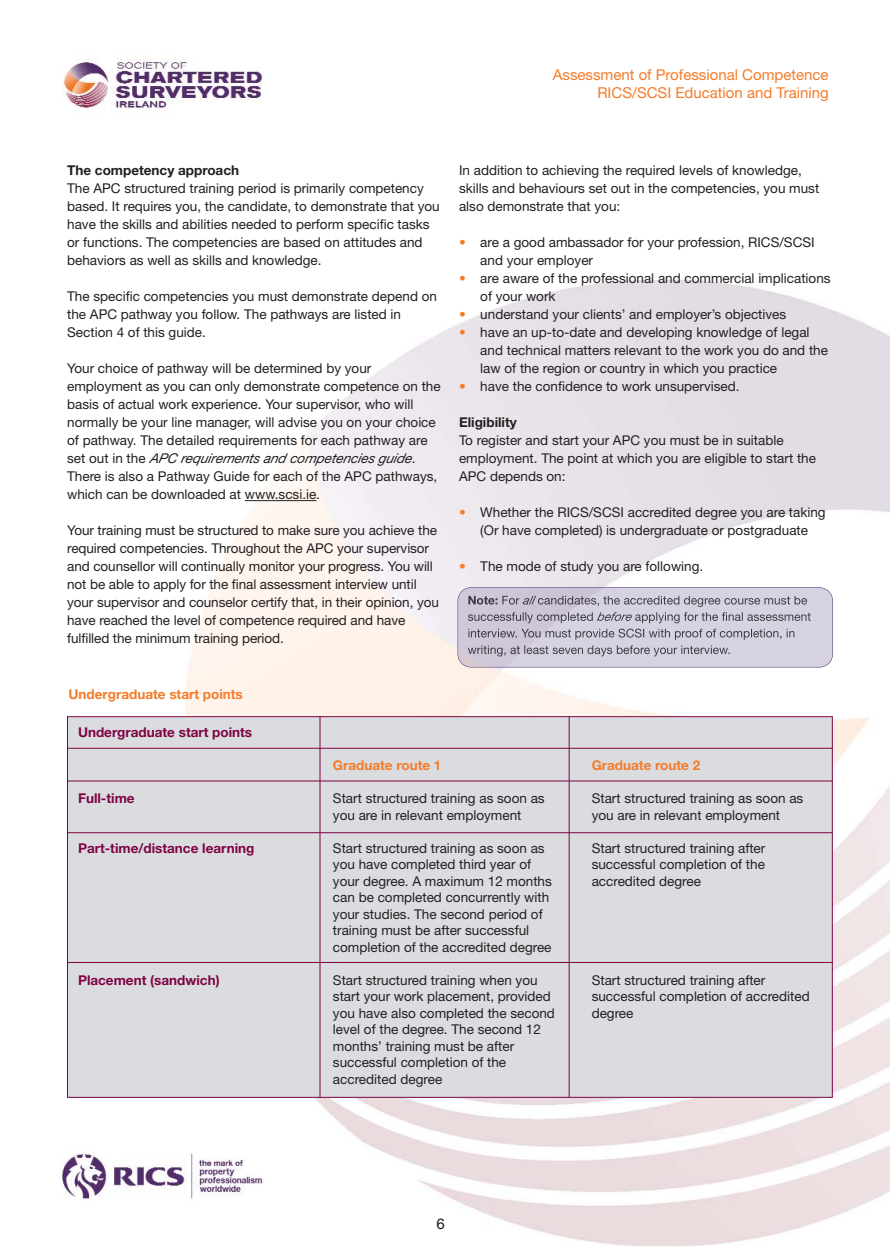
<style>
.page{position:relative;width:890px;height:1259px;background:#fff}
.page>*{position:absolute;margin:0;border:0;box-sizing:border-box;transform-origin:0 0}
.t1{font:15px/18px "Helvetica Neue";color:#f47b29;text-align:right}
.t2{font:15px "Helvetica";color:#231f20}
.t3{font:13.5px/18px "Helvetica Neue";color:#231f20}
.t4{font:700 13.5px "Helvetica Neue";color:#7e0443}
.t5{font:700 13.5px "Helvetica Neue";color:#f47b29}
.t6{font:700 13.5px "Helvetica Neue";color:#231f20}
.s1{font-style:italic}
.s2{color:#f47b29}
</style>
<div class="page">
<img style="left:185px;top:280px;width:705px;height:965px">
<img style="left:63px;top:59px;width:200px;height:50px">
<img style="left:59px;top:1147px;width:208px;height:61px">
<hr style="left:245px;top:500px;width:71px;height:1px;background:#231f20">
<img style="left:458px;top:588px;width:374px;height:78px">
<img style="left:468px;top:595px;width:29px;height:9px">
<img style="left:502px;top:595px;width:17px;height:9px">
<img style="left:522px;top:595px;width:14px;height:9px">
<img style="left:538px;top:595px;width:82px;height:11px">
<img style="left:468px;top:612px;width:97px;height:11px">
<img style="left:597px;top:612px;width:35px;height:9px">
<img style="left:635px;top:612px;width:94px;height:11px">
<img style="left:468px;top:628px;width:124px;height:11px">
<img style="left:468px;top:645px;width:90px;height:11px">
<div style="left:457px;top:587px;width:376px;height:80px;border:1px solid #55387e;border-radius:13px"></div>
<div style="left:68px;top:717px;width:764px;height:379px;background:#dadce0"></div>
<hr style="left:67px;top:747px;width:765px;height:1px;background:#7e0443">
<hr style="left:67px;top:780px;width:765px;height:1px;background:#7e0443">
<hr style="left:67px;top:962px;width:765px;height:1px;background:#7e0443">
<hr style="left:67px;top:832px;width:765px;height:1px;background:#7e0443">
<hr style="left:320px;top:716px;width:1px;height:381px;background:#7e0443">
<hr style="left:569px;top:716px;width:1px;height:381px;background:#7e0443">
<p class="t1" style="left:553px;top:67px;width:277px">Assessment of Professional Competence<br>RICS/SCSI Education and Training</p>
<p class="t6" style="left:67px;top:165px;width:173px">The competency approach</p>
<p class="t3" style="left:67px;top:180px;width:374px">The APC structured training period is primarily competency based. It requires you, the candidate, to demonstrate that you have the skills and abilities needed to perform specific tasks or functions. The competencies are based on attitudes and behaviors as well as skills and knowledge.</p>
<p class="t3" style="left:67px;top:288px;width:371px">The specific competencies you must demonstrate depend on the APC pathway you follow. The pathways are listed in<br>Section 4 of this guide.</p>
<p class="t3" style="left:67px;top:360px;width:375px">Your choice of pathway will be determined by your employment as you can only demonstrate competence on the basis of actual work experience. Your supervisor, who will normally be your line manager, will advise you on your choice of pathway. The detailed requirements for each pathway are set out in the <span class="s1">APC requirements and competencies guide</span>.<br>There is also a Pathway Guide for each of the APC pathways, which can be downloaded at www.scsi.ie.</p>
<p class="t3" style="left:67px;top:522px;width:373px">Your training must be structured to make sure you achieve the required competencies. Throughout the APC your supervisor and counsellor will continually monitor your progress. You will not be able to apply for the final assessment interview until your supervisor and counselor certify that, in their opinion, you have reached the level of competence required and have fulfilled the minimum training period.</p>
<p class="t5" style="left:69px;top:689px;width:176px">Undergraduate start points</p>
<p class="t4" style="left:78px;top:727px;width:176px">Undergraduate start points</p>
<p class="t3" style="left:459px;top:162px;width:362px">In addition to achieving the required levels of knowledge, skills and behaviours set out in the competencies, you must also demonstrate that you:</p>
<p class="t3" style="left:480px;top:234px;width:336px;text-indent:-21px"><span class="s2">•</span> are a good ambassador for your profession, RICS/SCSI and your employer</p>
<p class="t3" style="left:480px;top:270px;width:352px;text-indent:-21px"><span class="s2">•</span> are aware of the professional and commercial implications of your work</p>
<p class="t3" style="left:459px;top:306px;width:329px"><span class="s2">•</span> understand your clients’ and employer’s objectives</p>
<p class="t3" style="left:480px;top:324px;width:349px;text-indent:-21px"><span class="s2">•</span> have an up-to-date and developing knowledge of legal and technical matters relevant to the work you do and the law of the region or country in which you practice</p>
<p class="t3" style="left:459px;top:378px;width:282px"><span class="s2">•</span> have the confidence to work unsupervised.</p>
<p class="t6" style="left:459px;top:417px;width:59px">Eligibility</p>
<p class="t3" style="left:459px;top:432px;width:358px">To register and start your APC you must be in suitable employment. The point at which you are eligible to start the<br>APC depends on:</p>
<p class="t3" style="left:459px;top:504px;width:368px;text-align:center"><span class="s2">•</span> Whether the RICS/SCSI accredited degree you are taking (Or have completed) is undergraduate or postgraduate</p>
<p class="t3" style="left:459px;top:558px;width:246px"><span class="s2">•</span> The mode of study you are following.</p>
<p class="t4" style="left:78px;top:793px;width:58px">Full-time</p>
<p class="t4" style="left:78px;top:843px;width:178px">Part-time/distance learning</p>
<p class="t4" style="left:78px;top:975px;width:143px">Placement (sandwich)</p>
<p class="t5" style="left:333px;top:760px;width:110px">Graduate route 1</p>
<p class="t3" style="left:333px;top:791px;width:213px;line-height:16.5px">Start structured training as soon as you are in relevant employment</p>
<p class="t3" style="left:333px;top:841px;width:220px;line-height:16.5px">Start structured training as soon as you have completed third year of your degree. A maximum 12 months can be completed concurrently with your studies. The second period of training must be after successful completion of the accredited degree</p>
<p class="t3" style="left:333px;top:973px;width:223px;line-height:16.5px">Start structured training when you start your work placement, provided you have also completed the second level of the degree. The second 12 months’ training must be after successful completion of the accredited degree</p>
<p class="t5" style="left:591px;top:760px;width:110px">Graduate route 2</p>
<p class="t3" style="left:591px;top:791px;width:213px;line-height:16.5px">Start structured training as soon as you are in relevant employment</p>
<p class="t3" style="left:591px;top:841px;width:175px;line-height:16.5px;text-align:justify">Start structured training after successful completion of the accredited degree</p>
<p class="t3" style="left:591px;top:973px;width:219px;line-height:16.5px">Start structured training after successful completion of accredited degree</p>
<p class="t2" style="left:436px;top:1217px;width:10px">6</p>
</div>
